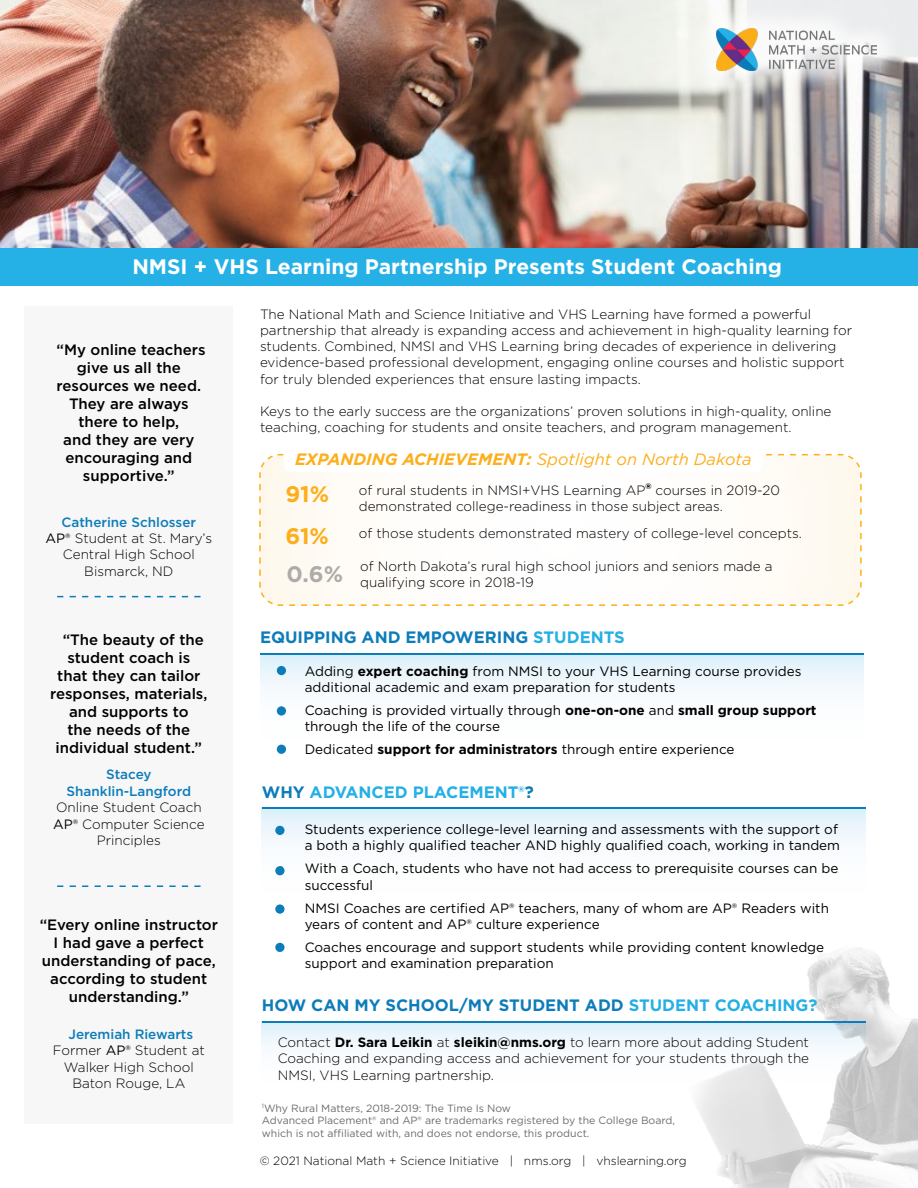
<style>
.page{position:relative;width:918px;height:1188px;background:#fff}
.page>*{position:absolute;margin:0;border:0;box-sizing:border-box;transform-origin:0 0}
.t1{font:700 22.5px "Gotham";color:#fcaf1a}
.t2{font:700 22.5px "Gotham";color:#adaca9}
.t3{font:700 21px "Gotham";color:#fff}
.t4{font:700 16.5px "Gotham";color:#0d7cba}
.t5{font:italic 16.5px "Gotham";color:#fcaf1a}
.t6{font:700 16.5px "Gotham";color:#24afe5}
.t7{font:500 15px/18px "Gotham";color:#000;text-align:center}
.t8{font:300 13.5px/16.2px "Gotham";color:#000}
.t9{font:13.5px/16.2px "Gotham";color:#000}
.t10{font:500 13.5px/16.5px "Gotham";color:#0d7cba;text-align:center}
.t11{font:300 12px "Gotham";color:#000}
.t12{font:10.5px/12.6px "Gotham";color:#6d6e6a}
.s1{font-weight:500;color:#0d7cba}
.s2{font-weight:400}
.s3{font-weight:700}
.s4{font-weight:700;font-size:16.5px}
.s5{color:#24afe5}
.s6{color:#0d7cba}
</style>
<div class="page">
<div style="left:25px;top:306px;width:208px;height:818px;background:#f7f7f7"></div>
<img style="left:0;top:0;width:918px;height:248px">
<div style="left:690px;top:3px;width:212px;height:93px;background:#fff;opacity:.75"></div>
<img style="left:716px;top:28px;width:160px;height:42px">
<div style="left:0;top:248px;width:918px;height:37px;background:#26b1e6"></div>
<svg style="left:259px;top:453px;width:603px;height:153px"></svg>
<div style="left:284px;top:445px;width:479px;height:27px;background:#fff;border-radius:7px"></div>
<div style="left:262px;top:1022px;width:604px;height:72px;background:linear-gradient(to bottom,#e5f3fb,#fff)"></div>
<img style="left:679px;top:947px;width:239px;height:241px">
<div style="left:260px;top:654px;width:604px;height:102px;background:linear-gradient(to bottom,#e5f3fb,#fff)"></div>
<div style="left:262px;top:807px;width:604px;height:103px;background:linear-gradient(to bottom,#e4f3fb,#fff)"></div>
<hr style="left:260px;top:654px;width:604px;height:1px;background:#0d7cba">
<svg style="left:57px;top:596px;width:144px;height:1px"></svg>
<svg style="left:57px;top:885px;width:144px;height:2px"></svg>
<hr style="left:262px;top:807px;width:604px;height:1px;background:#0d7cba">
<hr style="left:262px;top:1022px;width:604px;height:1px;background:#0d7cba">
<div style="left:275px;top:826px;width:10px;height:9px;background:#0d7cba;border-radius:50%"></div>
<div style="left:275px;top:866px;width:10px;height:9px;background:#0d7cba;border-radius:50%"></div>
<svg style="left:275px;top:904px;width:10px;height:10px"></svg>
<div style="left:275px;top:943px;width:10px;height:9px;background:#0d7cba;border-radius:50%"></div>
<div style="left:277px;top:666px;width:9px;height:9px;background:#0d7cba;border-radius:50%"></div>
<div style="left:277px;top:706px;width:9px;height:10px;background:#0d7cba;border-radius:50%"></div>
<div style="left:277px;top:745px;width:9px;height:9px;background:#0d7cba;border-radius:50%"></div>
<h2 class="t3" style="left:132px;top:253px;width:651px">NMSI + VHS Learning Partnership Presents Student Coaching</h2>
<p class="t7" style="left:57px;top:341px;width:151px">“My online teachers give us all the resources we need.<br>They are always there to help,<br>and they are very encouraging and supportive.”</p>
<p class="t8" style="left:46px;top:513px;width:168px;text-align:center"><span class="s1">Catherine Schlosser<br></span><span class="s2">AP®</span> Student at St. Mary’s<br>Central High School<br>Bismarck, ND</p>
<p class="t7" style="left:63px;top:631px;width:143px">“The beauty of the</p>
<p class="t7" style="left:67px;top:649px;width:125px">student coach is</p>
<p class="t7" style="left:57px;top:667px;width:145px">that they can tailor</p>
<p class="t7" style="left:50px;top:685px;width:159px">responses, materials,</p>
<p class="t7" style="left:69px;top:703px;width:121px">and supports to</p>
<p class="t7" style="left:67px;top:721px;width:124px">the needs of the</p>
<p class="t7" style="left:56px;top:739px;width:148px">individual student.”</p>
<p class="t10" style="left:67px;top:766px;width:126px">Stacey<br>Shanklin-Langford</p>
<p class="t8" style="left:53px;top:799px;width:153px;text-align:center">Online Student Coach<br><span class="s2">AP®</span> Computer Science<br>Principles</p>
<p class="t7" style="left:40px;top:916px;width:180px">“Every online instructor<br>I had gave a perfect understanding of pace, according to student understanding.”</p>
<p class="t8" style="left:53px;top:1025px;width:153px;text-align:center"><span class="s1">Jeremiah Riewarts<br></span>Former <span class="s2">AP®</span> Student at<br>Walker High School<br>Baton Rouge, LA</p>
<p class="t8" style="left:260px;top:306px;width:594px">The National Math and Science Initiative and VHS Learning have formed a powerful partnership that already is expanding access and achievement in high-quality learning for students. Combined, NMSI and VHS Learning bring decades of experience in delivering evidence-based professional development, engaging online courses and holistic support for truly blended experiences that ensure lasting impacts.</p>
<p class="t8" style="left:260px;top:403px;width:573px">Keys to the early success are the organizations’ proven solutions in high-quality, online teaching, coaching for students and onsite teachers, and program management.</p>
<p class="t5" style="left:295px;top:449px;width:458px"><span class="s3">EXPANDING ACHIEVEMENT:</span> Spotlight on North Dakota</p>
<h1 class="t1" style="left:285px;top:479px;width:45px">91%</h1>
<p class="t8" style="left:359px;top:482px;width:423px">of rural students in NMSI+VHS Learning AP<span class="s4">®</span> courses in 2019-20 demonstrated college-readiness in those subject areas.</p>
<h1 class="t1" style="left:285px;top:522px;width:45px">61%</h1>
<p class="t8" style="left:359px;top:525px;width:445px">of those students demonstrated mastery of college-level concepts.</p>
<h1 class="t2" style="left:286px;top:559px;width:58px">0.6%</h1>
<p class="t8" style="left:360px;top:558px;width:414px">of North Dakota’s rural high school juniors and seniors made a qualifying score in 2018-19</p>
<p class="t4" style="left:260px;top:626px;width:366px">EQUIPPING AND EMPOWERING <span class="s5">STUDENTS</span></p>
<p class="t9" style="left:305px;top:662px;width:498px;text-indent:-27px">• Adding <span class="s3">expert coaching</span> from NMSI to your VHS Learning course provides additional academic and exam preparation for students</p>
<p class="t9" style="left:305px;top:702px;width:513px;text-indent:-27px">• Coaching is provided virtually through <span class="s3">one-on-one</span> and <span class="s3">small group support </span>through the life of the course</p>
<p class="t9" style="left:278px;top:741px;width:458px">• Dedicated <span class="s3">support for administrators</span> through entire experience</p>
<p class="t6" style="left:262px;top:782px;width:273px"><span class="s6">WHY</span> ADVANCED PLACEMENT®<span class="s6">?</span></p>
<p class="t9" style="left:278px;top:821px;width:564px;text-align:right">• Students experience college-level learning and assessments with the support of a both a highly qualified teacher AND highly qualified coach, working in tandem</p>
<p class="t9" style="left:305px;top:860px;width:535px;text-indent:-27px">• With a Coach, students who have not had access to prerequisite courses can be successful</p>
<p class="t9" style="left:305px;top:899px;width:526px;text-indent:-27px">• NMSI Coaches are certified AP® teachers, many of whom are AP® Readers with years of content and AP® culture experience</p>
<p class="t9" style="left:305px;top:939px;width:521px;text-indent:-27px">• Coaches encourage and support students while providing content knowledge support and examination preparation</p>
<p class="t4" style="left:262px;top:994px;width:557px">HOW CAN MY SCHOOL/MY STUDENT ADD <span class="s5">STUDENT COACHING?</span></p>
<p class="t8" style="left:278px;top:1034px;width:533px;text-align:justify">Contact <span class="s3">Dr. Sara Leikin</span> at <span class="s3">sleikin@nms.org</span> to learn more about adding Student Coaching and expanding access and achievement for your students through the NMSI, VHS Learning partnership.</p>
<p class="t12" style="left:262px;top:1102px;width:415px"><sup>1</sup>Why Rural Matters, 2018-2019: The Time Is Now<br>Advanced Placement® and AP® are trademarks registered by the College Board, which is not affiliated with, and does not endorse, this product.</p>
<p class="t11" style="left:260px;top:1153px;width:428px">© 2021 National Math + Science Initiative | nms.org | vhslearning.org</p>
</div>
